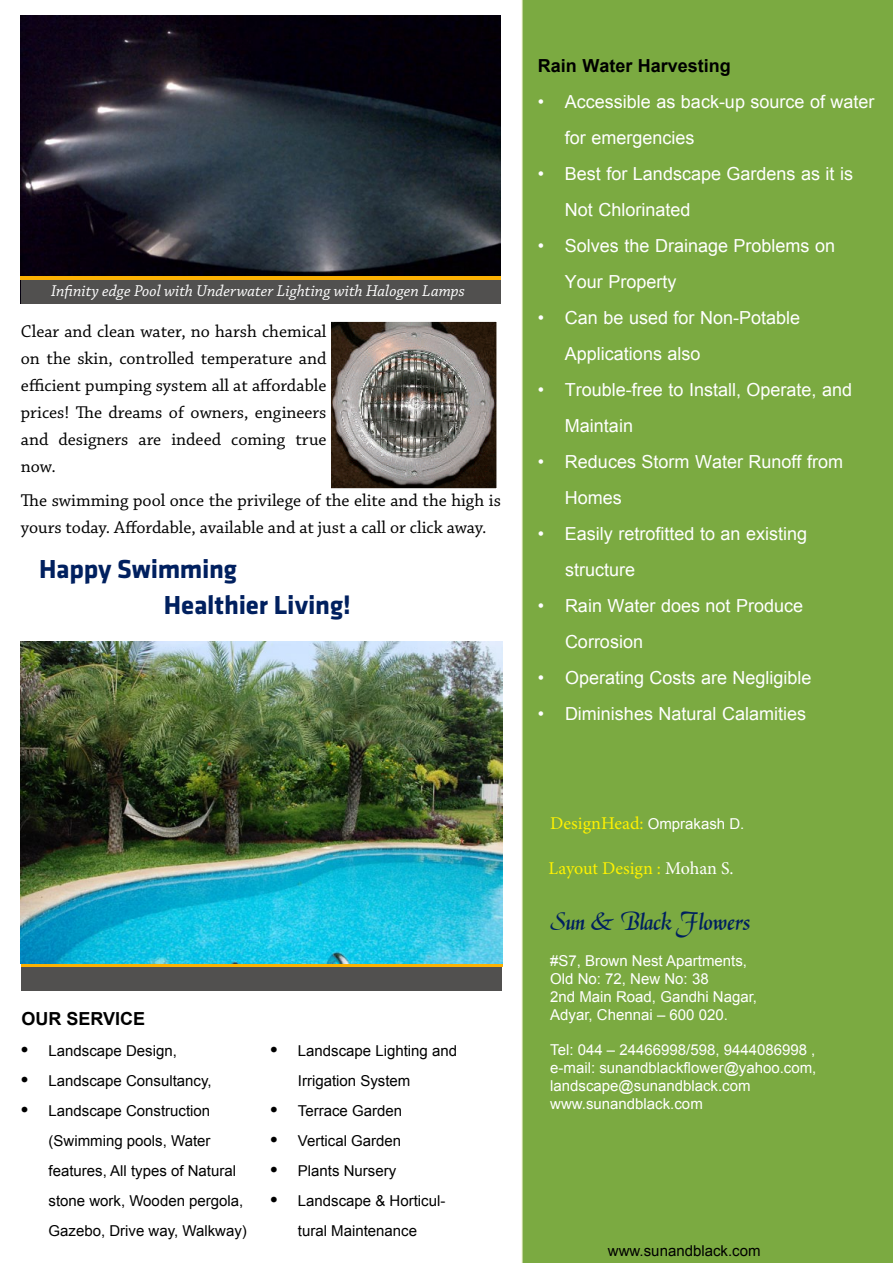
<style>
.page{position:relative;width:893px;height:1263px;background:#fff}
.page>*{position:absolute;margin:0;border:0;box-sizing:border-box;transform-origin:0 0}
.t1{font:700 27px/36px "Klavika";letter-spacing:-.01em;color:#00205f}
.t2{font:500 27px "Garrett";color:#00205f}
.t3{font:18px/36px "Arial";color:#fff}
.t4{font:18px/27px "Chaparral Pro";color:#000;text-align:justify}
.t5{font:18px "Minion Pro";color:#fff200}
.t6{font:700 18px "Arial";color:#000}
.t7{font:italic 16.5px "Chaparral Pro";color:#fff}
.t8{font:15px/30px "Arial";color:#000}
.t9{font:15px/18px "Arial";color:#fff}
.s1{font-family:"Helvetica";font-size:18px}
.s2{font-family:"Arial";font-size:15px;color:#fff}
.s3{color:#fff}
</style>
<div class="page">
<img style="left:331px;top:322px;width:165px;height:166px">
<div style="left:326px;top:317px;width:175px;height:176px;border:4px solid #fff"></div>
<div style="left:521px;top:0;width:372px;height:1263px;background:#7baa41"></div>
<img style="left:21px;top:16px;width:480px;height:287px">
<div style="left:21px;top:276px;width:479px;height:27px;background:#51504f"></div>
<div style="left:21px;top:964px;width:481px;height:27px;background:#51504f"></div>
<hr style="left:21px;top:276px;width:480px;height:4px;background:#fcb103">
<hr style="left:21px;top:964px;width:481px;height:3px;background:#fcb103">
<img style="left:21px;top:641px;width:481px;height:323px">
<p class="t7" style="left:51px;top:281px;width:415px">Infinity edge Pool with Underwater Lighting with Halogen Lamps</p>
<p class="t4" style="left:21px;top:319px;width:307px">Clear and clean water, no harsh chemical on the skin, controlled temperature and efficient pumping system all at affordable prices! The dreams of owners, engineers and designers are indeed coming true now.</p>
<p class="t4" style="left:21px;top:487px;width:481px">The swimming pool once the privilege of the elite and the high is yours today. Affordable, available and at just a call or click away.</p>
<h1 class="t1" style="left:164px;top:552px;width:188px;text-indent:-125px">Happy Swimming<br>Healthier Living!</h1>
<p class="t6" style="left:22px;top:1007px;width:125px">OUR SERVICE</p>
<p class="t8" style="left:22px;top:1036px;width:157px"><span class="s1">•</span> Landscape Design,</p>
<p class="t8" style="left:22px;top:1066px;width:192px"><span class="s1">•</span> Landscape Consultancy,</p>
<p class="t8" style="left:49px;top:1096px;width:200px;text-indent:-27px"><span class="s1">•</span> Landscape Construction (Swimming pools, Water features, All types of Natural stone work, Wooden pergola,<br>Gazebo, Drive way, Walkway)</p>
<p class="t8" style="left:298px;top:1036px;width:161px;text-indent:-27px"><span class="s1">•</span> Landscape Lighting and<br>Irrigation System</p>
<p class="t8" style="left:271px;top:1096px;width:133px"><span class="s1">•</span> Terrace Garden</p>
<p class="t8" style="left:271px;top:1126px;width:132px"><span class="s1">•</span> Vertical Garden</p>
<p class="t8" style="left:271px;top:1156px;width:127px"><span class="s1">•</span> Plants Nursery</p>
<p class="t8" style="left:271px;top:1186px;width:176px;text-align:center"><span class="s1">•</span> Landscape &amp; Horticul&shy;tural Maintenance</p>
<p class="t6" style="left:538px;top:54px;width:195px">Rain Water Harvesting</p>
<p class="t3" style="left:565px;top:84px;width:311px;text-indent:-27px">• Accessible as back-up source of water for emergencies</p>
<p class="t3" style="left:565px;top:156px;width:290px;text-indent:-27px">• Best for Landscape Gardens as it is<br>Not Chlorinated</p>
<p class="t3" style="left:565px;top:228px;width:272px;text-indent:-27px">• Solves the Drainage Problems on<br>Your Property</p>
<p class="t3" style="left:565px;top:300px;width:237px;text-indent:-27px">• Can be used for Non-Potable<br>Applications also</p>
<p class="t3" style="left:565px;top:372px;width:289px;text-indent:-27px">• Trouble-free to Install, Operate, and<br>Maintain</p>
<p class="t3" style="left:565px;top:444px;width:280px;text-indent:-27px">• Reduces Storm Water Runoff from<br>Homes</p>
<p class="t3" style="left:565px;top:516px;width:244px;text-indent:-27px">• Easily retrofitted to an existing structure</p>
<p class="t3" style="left:565px;top:588px;width:240px;text-indent:-27px">• Rain Water does not Produce<br>Corrosion</p>
<p class="t3" style="left:538px;top:660px;width:275px">• Operating Costs are Negligible</p>
<p class="t3" style="left:538px;top:696px;width:270px">• Diminishes Natural Calamities</p>
<p class="t5" style="left:550px;top:811px;width:196px">DesignHead: <span class="s2">Omprakash D.</span></p>
<p class="t5" style="left:549px;top:856px;width:187px">Layout Design : <span class="s3">Mohan S.</span></p>
<h1 class="t2" style="left:550px;top:905px;width:201px">Sun &amp; Black Flowers</h1>
<p class="t9" style="left:550px;top:951px;width:208px">#S7, Brown Nest Apartments,<br>Old No: 72, New No: 38<br>2nd Main Road, Gandhi Nagar,<br>Adyar, Chennai – 600 020.</p>
<p class="t9" style="left:550px;top:1040px;width:268px">Tel: 044 – 24466998/598, 9444086998 , e-mail: sunandblackflower@yahoo.com, landscape@sunandblack.com www.sunandblack.com</p>
<p class="t8" style="left:608px;top:1236px;width:154px">www.sunandblack.com</p>
</div>
